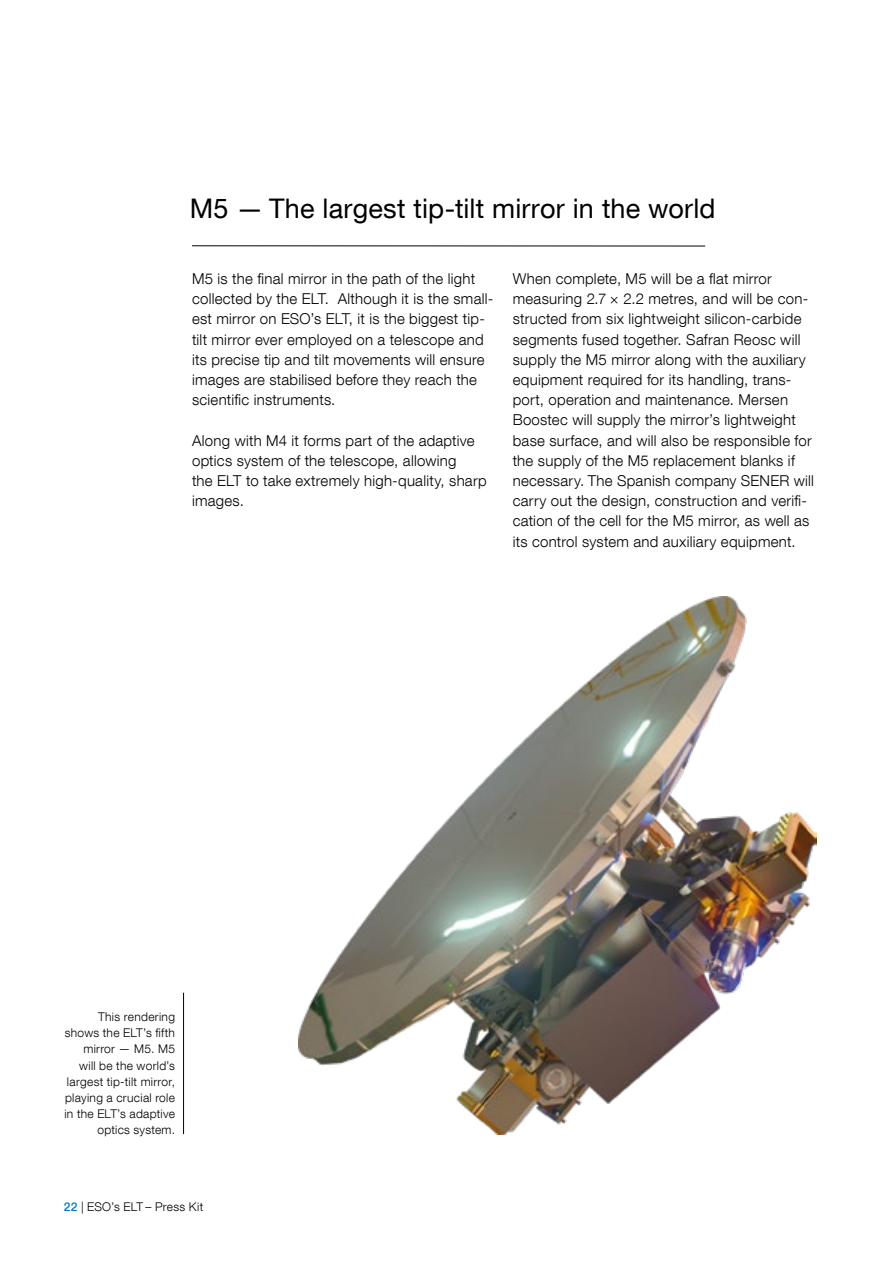
<style>
.page{position:relative;width:893px;height:1263px;background:#fff}
.page>*{position:absolute;margin:0;border:0;box-sizing:border-box;transform-origin:0 0}
.chapter_title{font:27px "Helvetica Neue LT Com";letter-spacing:.005em;color:#000}
._45_10pt{font:300 15px/20.2px "Helvetica Neue LT Com";letter-spacing:.015em;color:#000}
._45_8pt{font:300 12px/16.2px "Helvetica Neue LT Com";letter-spacing:.025em;color:#000;text-align:right}
.s1{font-weight:500;color:#0078c2}
</style>
<div class="page">
<hr style="left:192px;top:246px;width:513px;height:1px;background:#000">
<hr style="left:183px;top:993px;width:1px;height:141px;background:#000">
<img style="left:299px;top:596px;width:517px;height:538px">
<p class="chapter_title" style="left:190px;top:192px;width:527px">M5 — The largest tip-tilt mirror in the world</p>
<p class="_45_10pt" style="left:192px;top:268px;width:303px">M5 is the final mirror in the path of the light collected by the ELT. Although it is the small&shy;est mirror on ESO’s ELT, it is the biggest tip&shy;tilt mirror ever employed on a telescope and its precise tip and tilt movements will ensure images are stabilised before they reach the scientific instruments.</p>
<p class="_45_10pt" style="left:192px;top:430px;width:296px">Along with M4 it forms part of the adaptive optics system of the telescope, allowing<br>the ELT to take extremely high-quality, sharp images.</p>
<p class="_45_10pt" style="left:513px;top:268px;width:303px">When complete, M5 will be a flat mirror measuring 2.7 × 2.2 metres, and will be con&shy;structed from six lightweight silicon-carbide segments fused together. Safran Reosc will supply the M5 mirror along with the auxiliary equipment required for its handling, trans&shy;port, operation and maintenance. Mersen Boostec will supply the mirror’s lightweight base surface, and will also be responsible for the supply of the M5 replacement blanks if necessary. The Spanish company SENER will carry out the design, construction and verifi&shy;cation of the cell for the M5 mirror, as well as its control system and auxiliary equipment.</p>
<p class="_45_8pt" style="left:64px;top:1008px;width:112px">This rendering shows the ELT’s fifth mirror — M5. M5 will be the world’s largest tip-tilt mirror, playing a crucial role in the ELT’s adaptive optics system.</p>
<p class="_45_8pt" style="left:64px;top:1198px;width:141px"><span class="s1">22</span> | ESO’s ELT – Press Kit</p>
</div>
